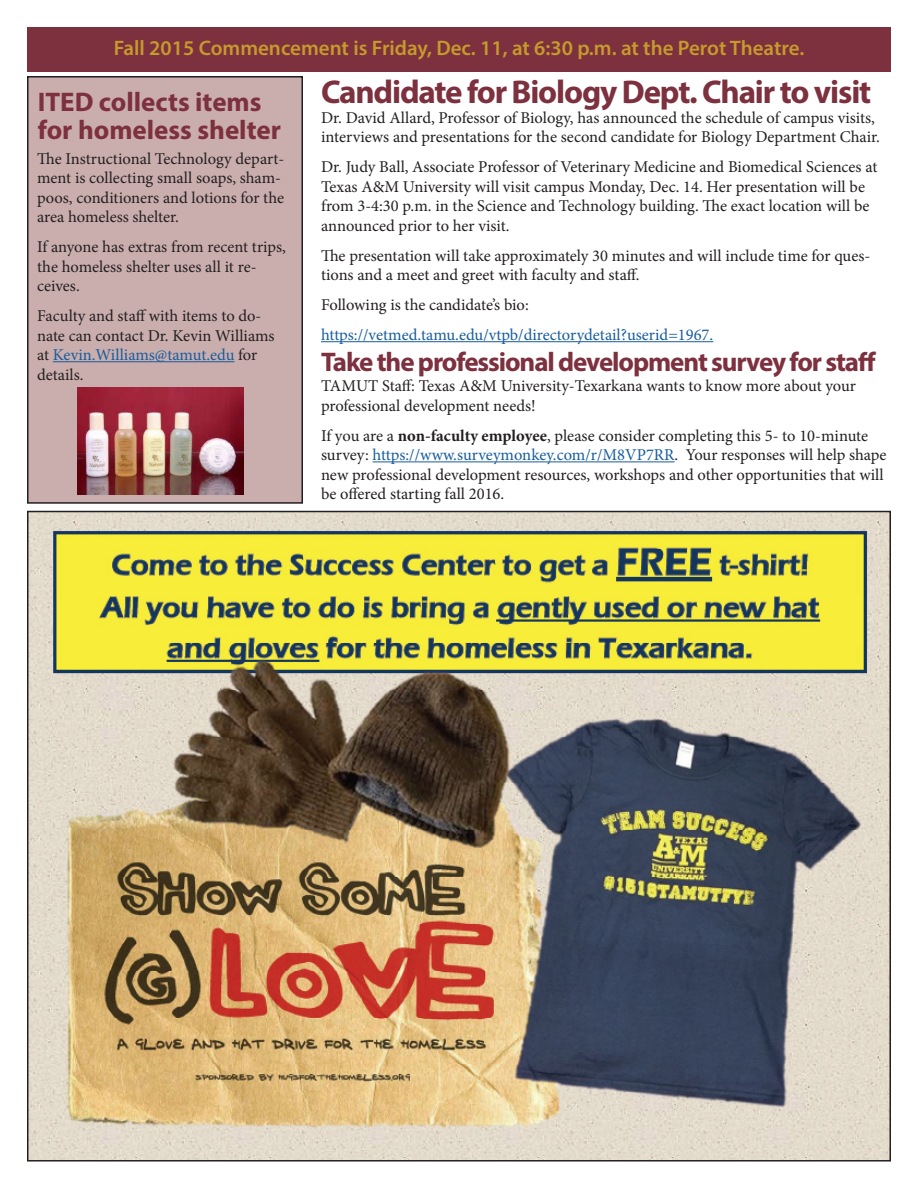
<style>
.page{position:relative;width:918px;height:1188px;background:#fff}
.page>*{position:absolute;margin:0;border:0;box-sizing:border-box;transform-origin:0 0}
.t1{font:700 33px "Myriad Pro";letter-spacing:-.035em;color:#7d303e}
.t2{font:700 27px "Myriad Pro";letter-spacing:-.04em;color:#7d303e}
.t3{font:700 27px "Myriad Pro";color:#7d303e}
.News_title_flash{font:600 21px "Myriad Pro";color:#c69a2c}
.t4{font:16.5px/19.5px "Minion Pro";color:#231f20}
.t5{font:16.5px "Minion Pro";color:#175d9e}
.s1{color:#175d9e}
.s2{font-weight:700}
</style>
<div class="page">
<div style="left:28px;top:77px;width:274px;height:426px;background:#caadad"></div>
<div style="left:27px;top:76px;width:276px;height:428px;border:2px solid #231f20"></div>
<img style="left:30px;top:514px;width:858px;height:645px">
<hr style="left:53px;top:361px;width:182px;height:1px;background:#175d9e">
<div style="left:27px;top:27px;width:864px;height:44px;background:#7d303e"></div>
<img style="left:78px;top:388px;width:165px;height:106px">
<hr style="left:321px;top:341px;width:392px;height:1px;background:#175d9e">
<hr style="left:373px;top:461px;width:302px;height:1px;background:#175d9e">
<p class="News_title_flash" style="left:114px;top:35px;width:692px">Fall 2015 Commencement is Friday, Dec. 11, at 6:30 p.m. at the Perot Theatre.</p>
<p class="t3" style="left:38px;top:84px;width:225px">ITED collects items</p>
<p class="t3" style="left:38px;top:112px;width:245px">for homeless shelter</p>
<p class="t4" style="left:37px;top:149px;width:249px">The Instructional Technology depart&shy;ment is collecting small soaps, sham&shy;poos, conditioners and lotions for the area homeless shelter.</p>
<p class="t4" style="left:37px;top:237px;width:250px">If anyone has extras from recent trips, the homeless shelter uses all it re&shy;ceives.</p>
<p class="t4" style="left:37px;top:306px;width:239px">Faculty and staff with items to do&shy;nate can contact Dr. Kevin Williams at <span class="s1">Kevin.Williams@tamut.edu</span> for details.</p>
<p class="t1" style="left:321px;top:70px;width:552px">Candidate for Biology Dept. Chair to visit</p>
<p class="t4" style="left:321px;top:108px;width:561px">Dr. David Allard, Professor of Biology, has announced the schedule of campus visits, interviews and presentations for the second candidate for Biology Department Chair.</p>
<p class="t4" style="left:321px;top:157px;width:558px">Dr. Judy Ball, Associate Professor of Veterinary Medicine and Biomedical Sciences at Texas A&amp;M University will visit campus Monday, Dec. 14. Her presentation will be from 3-4:30 p.m. in the Science and Technology building. The exact location will be announced prior to her visit.</p>
<p class="t4" style="left:321px;top:246px;width:551px">The presentation will take approximately 30 minutes and will include time for ques&shy;tions and a meet and greet with faculty and staff.</p>
<p class="t4" style="left:321px;top:295px;width:209px">Following is the candidate’s bio:</p>
<p class="t5" style="left:321px;top:324px;width:394px">https://vetmed.tamu.edu/vtpb/directorydetail?userid=1967.</p>
<p class="t2" style="left:321px;top:345px;width:557px">Take the professional development survey for staff</p>
<p class="t4" style="left:321px;top:376px;width:537px">TAMUT Staff: Texas A&amp;M University-Texarkana wants to know more about your professional development needs!</p>
<p class="t4" style="left:321px;top:426px;width:567px">If you are a <span class="s2">non-faculty employee</span>, please consider completing this 5- to 10-minute survey: <span class="s1">https://www.surveymonkey.com/r/M8VP7RR</span>. Your responses will help shape new professional development resources, workshops and other opportunities that will be offered starting fall 2016.</p>
</div>
